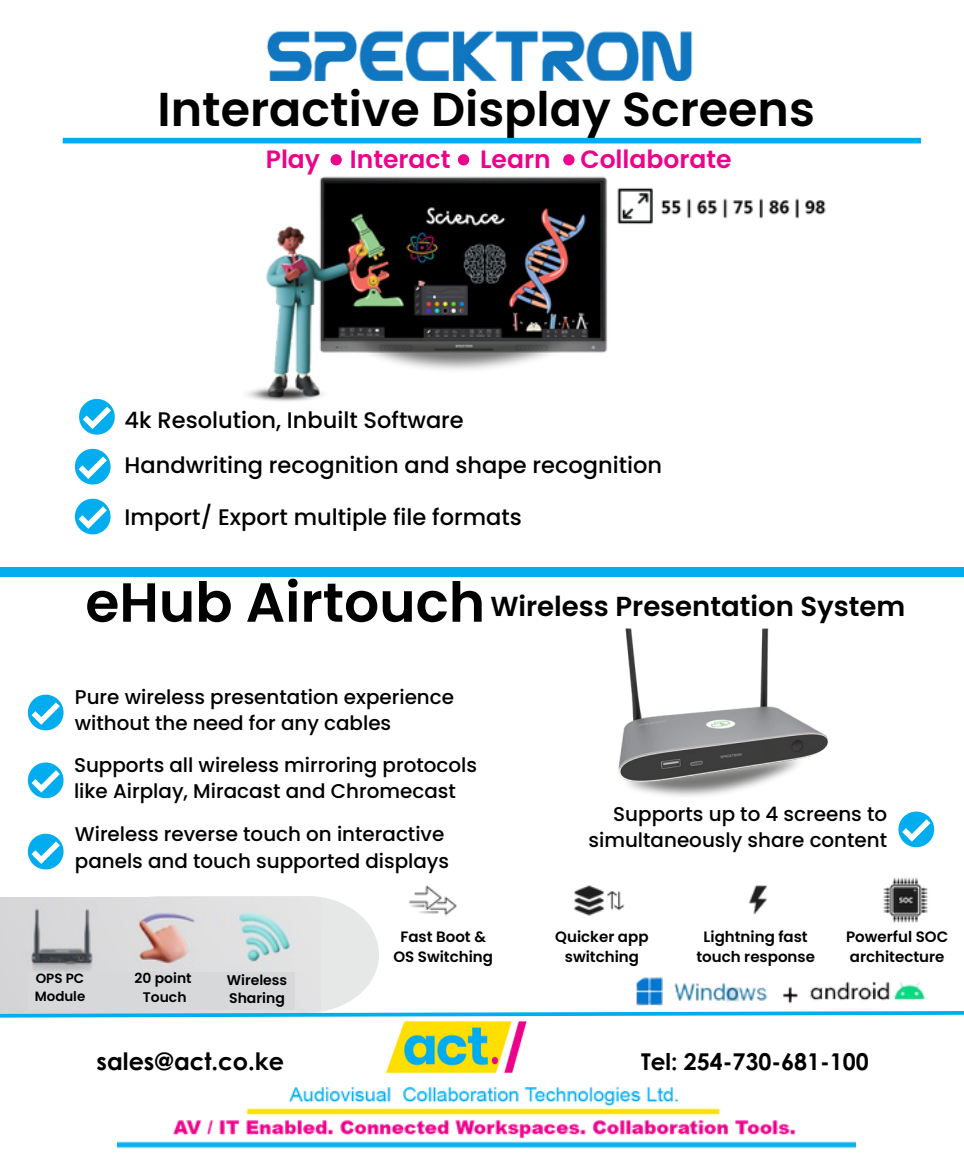
<style>
.page{position:relative;width:964px;height:1155px;background:#fff}
.page>*{position:absolute;margin:0;border:0;box-sizing:border-box;transform-origin:0 0}
.t1{font:600 55px "Poppins";color:#000}
.t2{font:600 47.5px "Poppins";color:#000}
.t3{font:600 27.5px "Poppins";color:#000}
.t4{font:600 25px "Poppins";color:#ec028b}
.t5{font:700 24px "Century Gothic";color:#000}
.t6{font:700 23.25px "Century Gothic";color:#000}
.t7{font:500 22.5px "Poppins";color:#000}
.t8{font:500 20px/26.5px "Poppins";color:#000}
.t9{font:600 15px "Poppins";color:#000}
.t10{font:600 14px "Poppins";color:#000}
.t11{font:600 13.5px "Poppins";color:#000}
</style>
<div class="page">
<div style="left:0;top:567px;width:964px;height:10px;background:#02adee"></div>
<img style="left:266px;top:30px;width:427px;height:51px">
<svg style="left:75px;top:449px;width:36px;height:36px"></svg>
<svg style="left:79px;top:399px;width:36px;height:36px"></svg>
<img style="left:117px;top:1087px;width:738px;height:62px">
<img style="left:385px;top:1021px;width:142px;height:53px">
<img style="left:414px;top:877px;width:514px;height:19px">
<svg style="left:0;top:896px;width:964px;height:122px"></svg>
<img style="left:247px;top:157px;width:361px;height:245px">
<img style="left:618px;top:628px;width:211px;height:169px">
<div style="left:63px;top:138px;width:858px;height:5px;background:#01adef"></div>
<svg style="left:75px;top:499px;width:36px;height:35px"></svg>
<svg style="left:330px;top:154px;width:12px;height:11px"></svg>
<svg style="left:458px;top:154px;width:11px;height:11px"></svg>
<svg style="left:563px;top:154px;width:11px;height:11px"></svg>
<svg style="left:28px;top:763px;width:36px;height:35px"></svg>
<svg style="left:28px;top:695px;width:36px;height:35px"></svg>
<svg style="left:898px;top:812px;width:36px;height:35px"></svg>
<svg style="left:28px;top:834px;width:36px;height:35px"></svg>
<img style="left:617px;top:187px;width:209px;height:38px">
<div style="left:28px;top:972px;width:266px;height:37px;background:#d6d8d9"></div>
<p class="t2" style="left:158px;top:76px;width:659px">Interactive Display Screens</p>
<p class="t4" style="left:266px;top:141px;width:467px">Play Interact Learn Collaborate</p>
<p class="t7" style="left:125px;top:405px;width:341px">4k Resolution, Inbuilt Software</p>
<p class="t7" style="left:125px;top:449px;width:539px">Handwriting recognition and shape recognition</p>
<p class="t7" style="left:125px;top:501px;width:399px">Import/ Export multiple file formats</p>
<p class="t1" style="left:85px;top:564px;width:401px">eHub Airtouch</p>
<p class="t3" style="left:490px;top:587px;width:416px">Wireless Presentation System</p>
<p class="t8" style="left:75px;top:684px;width:381px">Pure wireless presentation experience without the need for any cables</p>
<p class="t8" style="left:74px;top:751px;width:404px">Supports all wireless mirroring protocols like Airplay, Miracast and Chromecast</p>
<p class="t8" style="left:75px;top:821px;width:376px">Wireless reverse touch on interactive panels and touch supported displays</p>
<p class="t8" style="left:588px;top:800px;width:300px;text-align:right">Supports up to 4 screens to simultaneously share content</p>
<p class="t11" style="left:36px;top:969px;width:50px">OPS PC</p>
<p class="t11" style="left:35px;top:986px;width:52px">Module</p>
<p class="t10" style="left:135px;top:968px;width:58px">20 point</p>
<p class="t10" style="left:143px;top:987px;width:45px">Touch</p>
<p class="t10" style="left:227px;top:970px;width:62px">Wireless</p>
<p class="t10" style="left:229px;top:989px;width:57px">Sharing</p>
<p class="t9" style="left:400px;top:926px;width:87px">Fast Boot &amp;</p>
<p class="t9" style="left:393px;top:946px;width:101px">OS Switching</p>
<p class="t9" style="left:555px;top:926px;width:95px">Quicker app</p>
<p class="t9" style="left:565px;top:946px;width:76px">switching</p>
<p class="t9" style="left:703px;top:926px;width:106px">Lightning fast</p>
<p class="t9" style="left:696px;top:946px;width:120px">touch response</p>
<p class="t9" style="left:846px;top:926px;width:104px">Powerful SOC</p>
<p class="t9" style="left:850px;top:946px;width:96px">architecture</p>
<p class="t5" style="left:97px;top:1043px;width:189px">sales@act.co.ke</p>
<p class="t6" style="left:641px;top:1044px;width:229px">Tel: 254-730-681-100</p>
</div>
